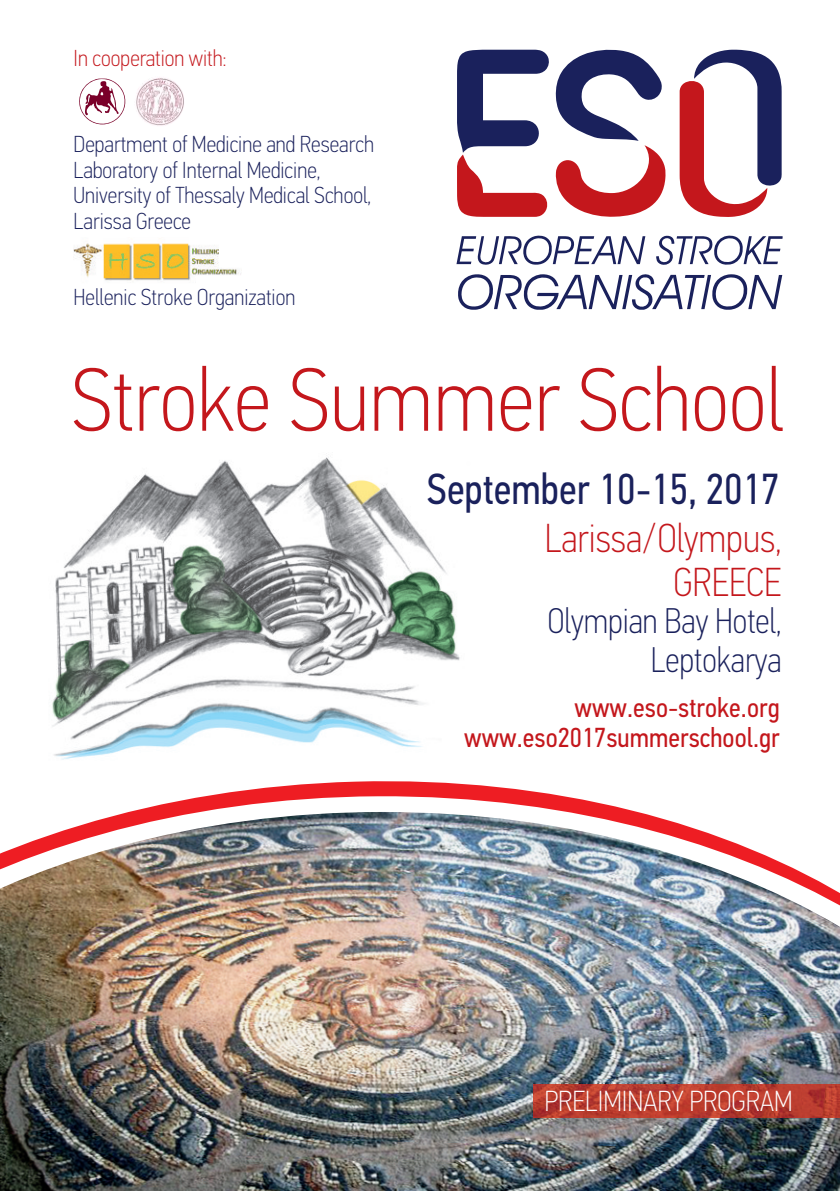
<style>
.page{position:relative;width:840px;height:1191px;background:#fff}
.page>*{position:absolute;margin:0;border:0;box-sizing:border-box;transform-origin:0 0}
.t1{font:100 89.6px "PF Din Text Cond Pro";color:#c4171c}
.t2{font:43.6px "PF Din Text Cond Pro";color:#1a215c;scale:.96 1}
.t3{font:100 40.6px/44.6px "PF Din Text Cond Pro";color:#c4171c;text-align:right;scale:.96 1}
.t4{font:100 35.6px/39.2px "PF Din Text Cond Pro";color:#1a215c;text-align:right;scale:.96 1}
.t5{font:100 29px "PF Din Text Cond Pro";color:#fff}
.t6{font:27.6px/30.6px "PF Din Text Cond Pro";color:#c4171c;text-align:right}
.t7{font:100 23.2px/25.4px "PF Din Text Cond Pro";color:#1a215c}
.t8{font:100 23.2px "PF Din Text Cond Pro";color:#c4171c}
</style>
<div class="page">
<img style="left:52px;top:457px;width:415px;height:303px">
<svg style="left:219px;top:781px;width:332px;height:13px;fill:#ee1d23"></svg>
<svg style="left:129px;top:794px;width:509px;height:18px"></svg>
<img style="left:0;top:812px;width:839px;height:379px">
<svg style="left:456px;top:235px;width:189px;height:30px"></svg>
<svg style="left:656px;top:235px;width:126px;height:30px"></svg>
<svg style="left:458px;top:274px;width:323px;height:36px"></svg>
<svg style="left:679px;top:50px;width:102px;height:167px"></svg>
<svg style="left:555px;top:49px;width:110px;height:168px"></svg>
<svg style="left:457px;top:50px;width:92px;height:167px"></svg>
<img style="left:134px;top:76px;width:51px;height:51px;border-radius:50%">
<svg style="left:77px;top:76px;width:50px;height:51px"></svg>
<svg style="left:79px;top:79px;width:47px;height:45px"></svg>
<img style="left:533px;top:1083px;width:306px;height:34px">
<img style="left:73px;top:243px;width:168px;height:38px">
<p class="t8" style="left:74px;top:49px;width:154px">In cooperation with:</p>
<p class="t7" style="left:74px;top:134px;width:302px">Department of Medicine and Research<br>Laboratory of Internal Medicine,<br>University of Thessaly Medical School,<br>Larissa Greece</p>
<p class="t7" style="left:74px;top:286px;width:223px">Hellenic Stroke Organization</p>
<h1 class="t1" style="left:71px;top:363px;width:713px">Stroke Summer School</h1>
<h2 class="t2" style="left:427px;top:471px;width:369px">September 10-15, 2017</h2>
<h3 class="t3" style="left:544px;top:519px;width:248px">Larissa/Olympus,<br>GREECE</h3>
<h3 class="t4" style="left:547px;top:604px;width:245px">Olympian Bay Hotel,<br>Leptokarya</h3>
<p class="t6" style="left:464px;top:694px;width:317px">www.eso-stroke.org www.eso2017summerschool.gr</p>
<p class="t5" style="left:544px;top:1089px;width:249px">PRELIMINARY PROGRAM</p>
</div>
